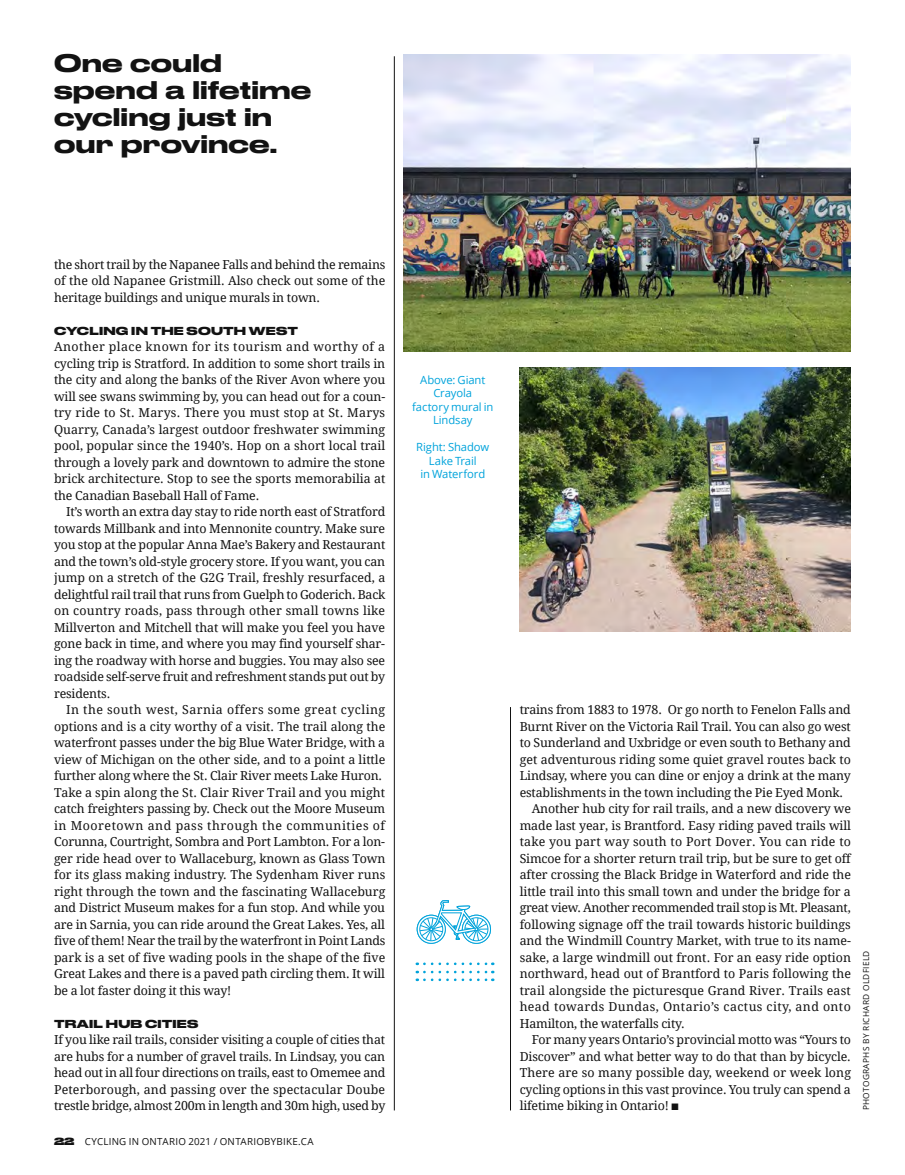
<style>
.page{position:relative;width:905px;height:1175px;background:#fff}
.page>*{position:absolute;margin:0;border:0;box-sizing:border-box;transform-origin:0 0}
.t1{font:500 expanded 24px/27px "Druk";letter-spacing:.005em;color:#121212}
.t2{font:12.3px/16.5px "Droid Serif";letter-spacing:-.015em;color:#121212;text-align:justify}
.t3{font:12.3px "Droid Serif";letter-spacing:.005em;color:#121212}
.t4{font:12.3px "Droid Serif";letter-spacing:.01em;color:#121212}
.t5{font:12.3px "Droid Serif";letter-spacing:.03em;color:#121212}
.t6{font:12.3px "Droid Serif";letter-spacing:.015em;color:#121212}
.t7{font:11.25px/13.5px "Open Sans";letter-spacing:-.01em;color:#00a3db;text-align:center}
.t8{font:700 10.8px "Druk Wide";letter-spacing:.025em;color:#121212}
.t9{font:9.75px "Open Sans";letter-spacing:.025em;color:#121212}
.t10{font:8.25px "Open Sans";letter-spacing:.04em;color:#121212}
.s1{font-family:"Druk Wide";font-weight:800}
</style>
<div class="page">
<hr style="left:510px;top:707px;width:1px;height:403px;background:#121212">
<hr style="left:394px;top:56px;width:1px;height:1054px;background:#121212">
<img style="left:403px;top:54px;width:447px;height:297px">
<img style="left:519px;top:368px;width:331px;height:264px">
<svg style="left:424px;top:962px;width:69px;height:19px"></svg>
<svg style="left:416px;top:900px;width:75px;height:44px"></svg>
<h1 class="t1" style="left:54px;top:48px;width:259px">One could spend a lifetime cycling just in our province.</h1>
<p class="t2" style="left:54px;top:256px;width:333px">the short trail by the Napanee Falls and behind the remains of the old Napanee Gristmill. Also check out some of the heritage buildings and unique murals in town.</p>
<p class="t8" style="left:54px;top:322px;width:245px">CYCLING IN THE SOUTH WEST</p>
<p class="t2" style="left:54px;top:338px;width:333px">Another place known for its tourism and worthy of a cycling trip is Stratford. In addition to some short trails in the city and along the banks of the River Avon where you will see swans swimming by, you can head out for a coun&shy;try ride to St. Marys. There you must stop at St. Marys Quarry, Canada’s largest outdoor freshwater swimming pool, popular since the 1940’s. Hop on a short local trail through a lovely park and downtown to admire the stone brick architecture. Stop to see the sports memorabilia at the Canadian Baseball Hall of Fame.</p>
<p class="t2" style="left:54px;top:503px;width:333px;text-indent:12px">It’s worth an extra day stay to ride north east of Stratford towards Millbank and into Mennonite country. Make sure you stop at the popular Anna Mae’s Bakery and Restaurant and the town’s old-style grocery store. If you want, you can jump on a stretch of the G2G Trail, freshly resurfaced, a delightful rail trail that runs from Guelph to Goderich. Back on country roads, pass through other small towns like Millverton and Mitchell that will make you feel you have gone back in time, and where you may find yourself shar&shy;ing the roadway with horse and buggies. You may also see roadside self-serve fruit and refreshment stands put out by residents.</p>
<p class="t2" style="left:54px;top:701px;width:333px;text-align:left;text-indent:12px">In the south west, Sarnia offers some great cycling options and is a city worthy of a visit. The trail along the waterfront passes under the big Blue Water Bridge, with a view of Michigan on the other side, and to a point a little further along where the St. Clair River meets Lake Huron.<br>Take a spin along the St. Clair River Trail and you might catch freighters passing by. Check out the Moore Museum in Mooretown and pass through the communities of Corunna, Courtright, Sombra and Port Lambton. For a lon&shy;ger ride head over to Wallaceburg, known as Glass Town for its glass making industry. The Sydenham River runs right through the town and the fascinating Wallaceburg and District Museum makes for a fun stop. And while you are in Sarnia, you can ride around the Great Lakes. Yes, all five of them! Near the trail by the waterfront in Point Lands park is a set of five wading pools in the shape of the five Great Lakes and there is a paved path circling them. It will be a lot faster doing it this way!</p>
<p class="t8" style="left:54px;top:1015px;width:146px">TRAIL HUB CITIES</p>
<p class="t2" style="left:54px;top:1031px;width:333px">If you like rail trails, consider visiting a couple of cities that are hubs for a number of gravel trails. In Lindsay, you can head out in all four directions on trails, east to Omemee and Peterborough, and passing over the spectacular Doube trestle bridge, almost 200m in length and 30m high, used by</p>
<p class="t9" style="left:54px;top:1134px;width:261px"><span class="s1">22</span> CYCLING IN ONTARIO 2021 / ONTARIOBYBIKE.CA</p>
<p class="t7" style="left:412px;top:373px;width:83px">Above: Giant<br>Crayola<br>factory mural in<br>Lindsay</p>
<p class="t7" style="left:416px;top:440px;width:75px">Right: Shadow<br>Lake Trail<br>in Waterford</p>
<p class="t2" style="left:519px;top:701px;width:332px">trains from 1883 to 1978. Or go north to Fenelon Falls and</p>
<p class="t2" style="left:519px;top:718px;width:332px">Burnt River on the Victoria Rail Trail. You can also go west</p>
<p class="t2" style="left:519px;top:734px;width:332px">to Sunderland and Uxbridge or even south to Bethany and</p>
<p class="t2" style="left:519px;top:751px;width:332px">get adventurous riding some quiet gravel routes back to</p>
<p class="t2" style="left:519px;top:767px;width:332px">Lindsay, where you can dine or enjoy a drink at the many</p>
<p class="t2" style="left:519px;top:784px;width:325px">establishments in the town including the Pie Eyed Monk.</p>
<p class="t2" style="left:531px;top:800px;width:321px">Another hub city for rail trails, and a new discovery we</p>
<p class="t2" style="left:519px;top:816px;width:333px">made last year, is Brantford. Easy riding paved trails will</p>
<p class="t6" style="left:519px;top:833px;width:333px">take you part way south to Port Dover. You can ride to</p>
<p class="t2" style="left:519px;top:849px;width:332px">Simcoe for a shorter return trail trip, but be sure to get off</p>
<p class="t2" style="left:519px;top:866px;width:333px">after crossing the Black Bridge in Waterford and ride the</p>
<p class="t2" style="left:519px;top:882px;width:333px">little trail into this small town and under the bridge for a</p>
<p class="t2" style="left:519px;top:899px;width:332px">great view. Another recommended trail stop is Mt. Pleasant,</p>
<p class="t2" style="left:519px;top:915px;width:332px">following signage off the trail towards historic buildings</p>
<p class="t2" style="left:519px;top:932px;width:333px">and the Windmill Country Market, with true to its name-</p>
<p class="t3" style="left:519px;top:949px;width:333px">sake, a large windmill out front. For an easy ride option</p>
<p class="t3" style="left:519px;top:965px;width:333px">northward, head out of Brantford to Paris following the</p>
<p class="t4" style="left:519px;top:982px;width:332px">trail alongside the picturesque Grand River. Trails east</p>
<p class="t5" style="left:519px;top:998px;width:332px">head towards Dundas, Ontario’s cactus city, and onto</p>
<p class="t2" style="left:519px;top:1014px;width:166px">Hamilton, the waterfalls city.</p>
<p class="t2" style="left:531px;top:1031px;width:321px">For many years Ontario’s provincial motto was “Yours to</p>
<p class="t2" style="left:519px;top:1047px;width:332px">Discover” and what better way to do that than by bicycle.</p>
<p class="t4" style="left:519px;top:1064px;width:333px">There are so many possible day, weekend or week long</p>
<p class="t2" style="left:519px;top:1080px;width:332px">cycling options in this vast province. You truly can spend a</p>
<p class="t2" style="left:519px;top:1097px;width:160px">lifetime biking in Ontario! ■</p>
<p class="t10" style="left:860px;top:1110px;width:161px;rotate:-90deg">PHOTOGRAPHS BY RICHARD OLDFIELD</p>
</div>
